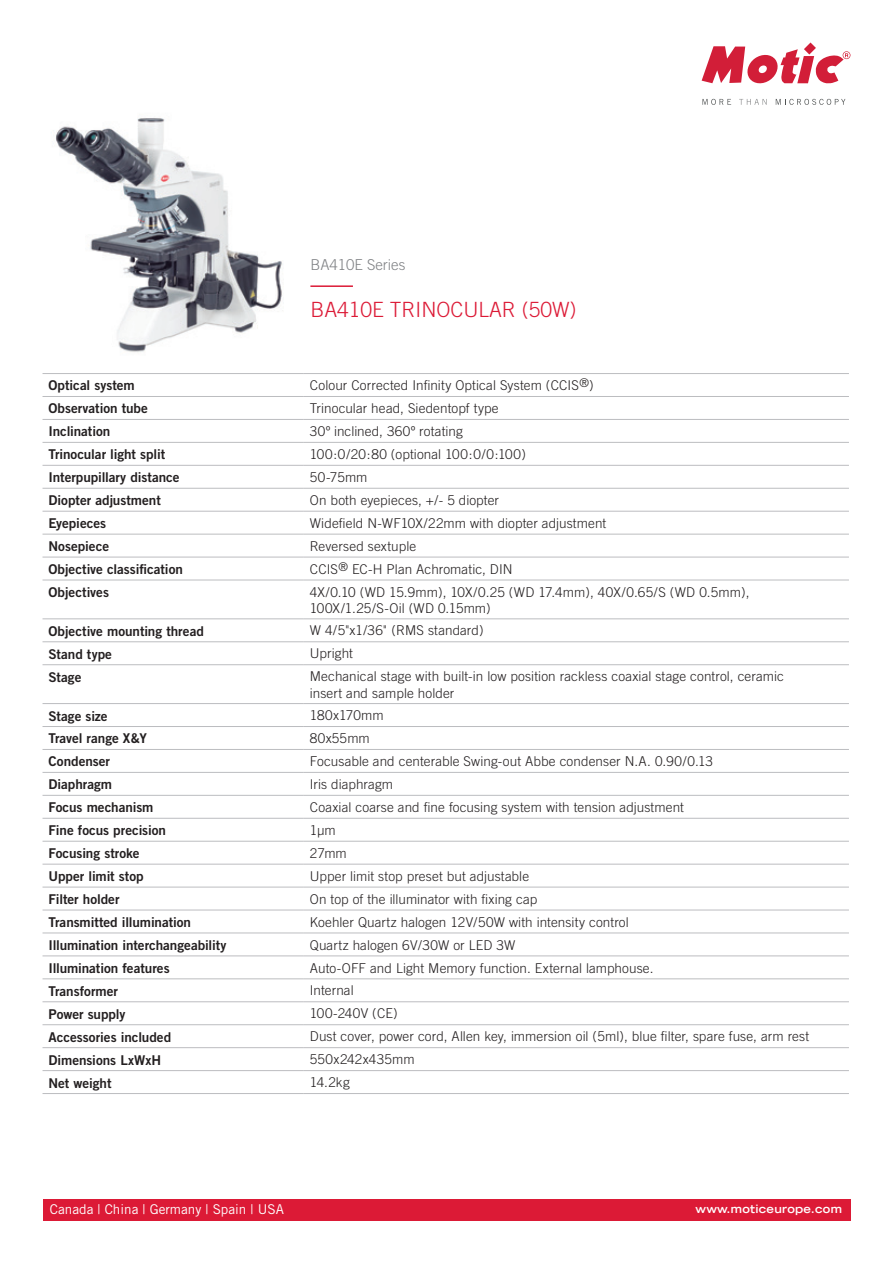
<style>
.page{position:relative;width:893px;height:1263px;background:#fff}
.page>*{position:absolute;margin:0;border:0;box-sizing:border-box;transform-origin:0 0}
.t1{font:300 21px "Trade Gothic";color:#dc1a36}
.t2{font:300 15px "Trade Gothic";color:#808285}
.t3{font:300 13.5px/16.2px "Trade Gothic";letter-spacing:.01em;color:#231f20}
.t4{font:13.5px "Trade Gothic Bold Two";letter-spacing:-.005em;color:#231f20}
.t5{font:13.5px "Trade Gothic";color:#fff}
.t6{font:700 expanded 11.25px "Trade Gothic LH";letter-spacing:.025em;color:#fff}
</style>
<div class="page">
<svg style="left:702px;top:43px;width:148px;height:41px"></svg>
<svg style="left:702px;top:99px;width:29px;height:6px"></svg>
<svg style="left:739px;top:99px;width:28px;height:6px"></svg>
<svg style="left:776px;top:99px;width:69px;height:6px"></svg>
<div style="left:43px;top:1199px;width:807px;height:21px;background:#dc1a36"></div>
<hr style="left:43px;top:373px;width:261px;height:1px;background:#bcbdc0">
<hr style="left:304px;top:373px;width:545px;height:1px;background:#bcbdc0">
<hr style="left:43px;top:396px;width:261px;height:1px;background:#bcbdc0">
<hr style="left:304px;top:396px;width:545px;height:1px;background:#bcbdc0">
<hr style="left:43px;top:419px;width:261px;height:1px;background:#bcbdc0">
<hr style="left:304px;top:419px;width:545px;height:1px;background:#bcbdc0">
<hr style="left:43px;top:442px;width:261px;height:1px;background:#bcbdc0">
<hr style="left:304px;top:442px;width:545px;height:1px;background:#bcbdc0">
<hr style="left:43px;top:465px;width:261px;height:1px;background:#bcbdc0">
<hr style="left:304px;top:465px;width:545px;height:1px;background:#bcbdc0">
<hr style="left:43px;top:488px;width:261px;height:1px;background:#bcbdc0">
<hr style="left:304px;top:488px;width:545px;height:1px;background:#bcbdc0">
<hr style="left:43px;top:511px;width:261px;height:1px;background:#bcbdc0">
<hr style="left:304px;top:511px;width:545px;height:1px;background:#bcbdc0">
<hr style="left:43px;top:534px;width:261px;height:1px;background:#bcbdc0">
<hr style="left:304px;top:534px;width:545px;height:1px;background:#bcbdc0">
<hr style="left:43px;top:557px;width:261px;height:1px;background:#bcbdc0">
<hr style="left:304px;top:557px;width:545px;height:1px;background:#bcbdc0">
<hr style="left:43px;top:580px;width:261px;height:1px;background:#bcbdc0">
<hr style="left:304px;top:580px;width:545px;height:1px;background:#bcbdc0">
<hr style="left:43px;top:619px;width:261px;height:1px;background:#bcbdc0">
<hr style="left:304px;top:619px;width:545px;height:1px;background:#bcbdc0">
<hr style="left:43px;top:641px;width:261px;height:1px;background:#bcbdc0">
<hr style="left:304px;top:641px;width:545px;height:1px;background:#bcbdc0">
<hr style="left:43px;top:664px;width:261px;height:1px;background:#bcbdc0">
<hr style="left:304px;top:664px;width:545px;height:1px;background:#bcbdc0">
<hr style="left:43px;top:703px;width:261px;height:1px;background:#bcbdc0">
<hr style="left:304px;top:703px;width:545px;height:1px;background:#bcbdc0">
<hr style="left:43px;top:726px;width:261px;height:1px;background:#bcbdc0">
<hr style="left:304px;top:726px;width:545px;height:1px;background:#bcbdc0">
<hr style="left:43px;top:749px;width:261px;height:1px;background:#bcbdc0">
<hr style="left:304px;top:749px;width:545px;height:1px;background:#bcbdc0">
<hr style="left:43px;top:772px;width:261px;height:1px;background:#bcbdc0">
<hr style="left:304px;top:772px;width:545px;height:1px;background:#bcbdc0">
<hr style="left:43px;top:795px;width:261px;height:1px;background:#bcbdc0">
<hr style="left:304px;top:795px;width:545px;height:1px;background:#bcbdc0">
<hr style="left:43px;top:818px;width:261px;height:1px;background:#bcbdc0">
<hr style="left:304px;top:818px;width:545px;height:1px;background:#bcbdc0">
<hr style="left:43px;top:841px;width:261px;height:1px;background:#bcbdc0">
<hr style="left:304px;top:841px;width:545px;height:1px;background:#bcbdc0">
<hr style="left:43px;top:864px;width:261px;height:1px;background:#bcbdc0">
<hr style="left:304px;top:864px;width:545px;height:1px;background:#bcbdc0">
<hr style="left:43px;top:887px;width:261px;height:1px;background:#bcbdc0">
<hr style="left:304px;top:887px;width:545px;height:1px;background:#bcbdc0">
<hr style="left:43px;top:910px;width:261px;height:1px;background:#bcbdc0">
<hr style="left:304px;top:910px;width:545px;height:1px;background:#bcbdc0">
<hr style="left:43px;top:933px;width:261px;height:1px;background:#bcbdc0">
<hr style="left:304px;top:933px;width:545px;height:1px;background:#bcbdc0">
<hr style="left:43px;top:956px;width:261px;height:1px;background:#bcbdc0">
<hr style="left:304px;top:956px;width:545px;height:1px;background:#bcbdc0">
<hr style="left:43px;top:978px;width:261px;height:1px;background:#bcbdc0">
<hr style="left:304px;top:978px;width:545px;height:1px;background:#bcbdc0">
<hr style="left:43px;top:1001px;width:261px;height:1px;background:#bcbdc0">
<hr style="left:304px;top:1001px;width:545px;height:1px;background:#bcbdc0">
<hr style="left:43px;top:1024px;width:261px;height:1px;background:#bcbdc0">
<hr style="left:304px;top:1024px;width:545px;height:1px;background:#bcbdc0">
<hr style="left:43px;top:1047px;width:261px;height:1px;background:#bcbdc0">
<hr style="left:304px;top:1047px;width:545px;height:1px;background:#bcbdc0">
<hr style="left:43px;top:1070px;width:261px;height:1px;background:#bcbdc0">
<hr style="left:304px;top:1070px;width:545px;height:1px;background:#bcbdc0">
<hr style="left:43px;top:1093px;width:261px;height:1px;background:#bcbdc0">
<hr style="left:304px;top:1093px;width:545px;height:1px;background:#bcbdc0">
<hr style="left:310px;top:285px;width:43px;height:2px;background:#dc1a36">
<img style="left:53px;top:118px;width:230px;height:235px">
<p class="t2" style="left:310px;top:256px;width:97px">BA410E Series</p>
<h1 class="t1" style="left:310px;top:297px;width:268px">BA410E TRINOCULAR (50W)</h1>
<p class="t4" style="left:49px;top:377px;width:88px">Optical system</p>
<p class="t3" style="left:310px;top:377px;width:285px">Colour Corrected Infinity Optical System (CCIS<sup>®</sup>)</p>
<p class="t4" style="left:49px;top:400px;width:101px">Observation tube</p>
<p class="t3" style="left:310px;top:400px;width:190px">Trinocular head, Siedentopf type</p>
<p class="t4" style="left:49px;top:423px;width:63px">Inclination</p>
<p class="t3" style="left:310px;top:423px;width:154px">30º inclined, 360º rotating</p>
<p class="t4" style="left:49px;top:446px;width:118px">Trinocular light split</p>
<p class="t3" style="left:310px;top:446px;width:218px">100:0/20:80 (optional 100:0/0:100)</p>
<p class="t4" style="left:49px;top:469px;width:133px">Interpupillary distance</p>
<p class="t3" style="left:310px;top:469px;width:59px">50-75mm</p>
<p class="t4" style="left:49px;top:492px;width:114px">Diopter adjustment</p>
<p class="t3" style="left:310px;top:492px;width:191px">On both eyepieces, +/- 5 diopter</p>
<p class="t4" style="left:49px;top:515px;width:59px">Eyepieces</p>
<p class="t3" style="left:310px;top:515px;width:298px">Widefield N-WF10X/22mm with diopter adjustment</p>
<p class="t4" style="left:49px;top:538px;width:62px">Nosepiece</p>
<p class="t3" style="left:310px;top:538px;width:108px">Reversed sextuple</p>
<p class="t4" style="left:49px;top:561px;width:136px">Objective classification</p>
<p class="t3" style="left:310px;top:561px;width:204px">CCIS<sup>®</sup> EC-H Plan Achromatic, DIN</p>
<p class="t4" style="left:49px;top:584px;width:62px">Objectives</p>
<p class="t3" style="left:310px;top:584px;width:441px">4X/0.10 (WD 15.9mm), 10X/0.25 (WD 17.4mm), 40X/0.65/S (WD 0.5mm),<br>100X/1.25/S-Oil (WD 0.15mm)</p>
<p class="t4" style="left:49px;top:623px;width:157px">Objective mounting thread</p>
<p class="t3" style="left:310px;top:622px;width:175px">W 4/5"x1/36" (RMS standard)</p>
<p class="t4" style="left:49px;top:645px;width:65px">Stand type</p>
<p class="t3" style="left:310px;top:645px;width:45px">Upright</p>
<p class="t4" style="left:49px;top:668px;width:34px">Stage</p>
<p class="t3" style="left:310px;top:668px;width:475px">Mechanical stage with built-in low position rackless coaxial stage control, ceramic insert and sample holder</p>
<p class="t4" style="left:49px;top:707px;width:61px">Stage size</p>
<p class="t3" style="left:310px;top:707px;width:75px">180x170mm</p>
<p class="t4" style="left:49px;top:730px;width:100px">Travel range X&amp;Y</p>
<p class="t3" style="left:310px;top:730px;width:61px">80x55mm</p>
<p class="t4" style="left:49px;top:753px;width:63px">Condenser</p>
<p class="t3" style="left:310px;top:753px;width:405px">Focusable and centerable Swing-out Abbe condenser N.A. 0.90/0.13</p>
<p class="t4" style="left:49px;top:776px;width:65px">Diaphragm</p>
<p class="t3" style="left:310px;top:776px;width:85px">Iris diaphragm</p>
<p class="t4" style="left:49px;top:799px;width:107px">Focus mechanism</p>
<p class="t3" style="left:310px;top:799px;width:376px">Coaxial coarse and fine focusing system with tension adjustment</p>
<p class="t4" style="left:49px;top:822px;width:119px">Fine focus precision</p>
<p class="t3" style="left:310px;top:822px;width:27px">1µm</p>
<p class="t4" style="left:49px;top:845px;width:93px">Focusing stroke</p>
<p class="t3" style="left:310px;top:845px;width:38px">27mm</p>
<p class="t4" style="left:49px;top:868px;width:97px">Upper limit stop</p>
<p class="t3" style="left:310px;top:868px;width:221px">Upper limit stop preset but adjustable</p>
<p class="t4" style="left:49px;top:891px;width:72px">Filter holder</p>
<p class="t3" style="left:310px;top:891px;width:229px">On top of the illuminator with fixing cap</p>
<p class="t4" style="left:49px;top:914px;width:144px">Transmitted illumination</p>
<p class="t3" style="left:310px;top:913px;width:320px">Koehler Quartz halogen 12V/50W with intensity control</p>
<p class="t4" style="left:49px;top:937px;width:179px">Illumination interchangeability</p>
<p class="t3" style="left:310px;top:936px;width:207px">Quartz halogen 6V/30W or LED 3W</p>
<p class="t4" style="left:49px;top:960px;width:123px">Illumination features</p>
<p class="t3" style="left:310px;top:959px;width:345px">Auto-OFF and Light Memory function. External lamphouse.</p>
<p class="t4" style="left:49px;top:982px;width:71px">Transformer</p>
<p class="t3" style="left:310px;top:982px;width:45px">Internal</p>
<p class="t4" style="left:49px;top:1005px;width:79px">Power supply</p>
<p class="t3" style="left:310px;top:1005px;width:89px">100-240V (CE)</p>
<p class="t4" style="left:49px;top:1028px;width:124px">Accessories included</p>
<p class="t3" style="left:310px;top:1028px;width:501px">Dust cover, power cord, Allen key, immersion oil (5ml), blue filter, spare fuse, arm rest</p>
<p class="t4" style="left:49px;top:1051px;width:114px">Dimensions LxWxH</p>
<p class="t3" style="left:310px;top:1051px;width:106px">550x242x435mm</p>
<p class="t4" style="left:49px;top:1074px;width:64px">Net weight</p>
<p class="t3" style="left:310px;top:1074px;width:41px">14.2kg</p>
<p class="t5" style="left:50px;top:1201px;width:235px">Canada | China | Germany | Spain | USA</p>
<p class="t6" style="left:695px;top:1201px;width:148px">www.moticeurope.com</p>
</div>
